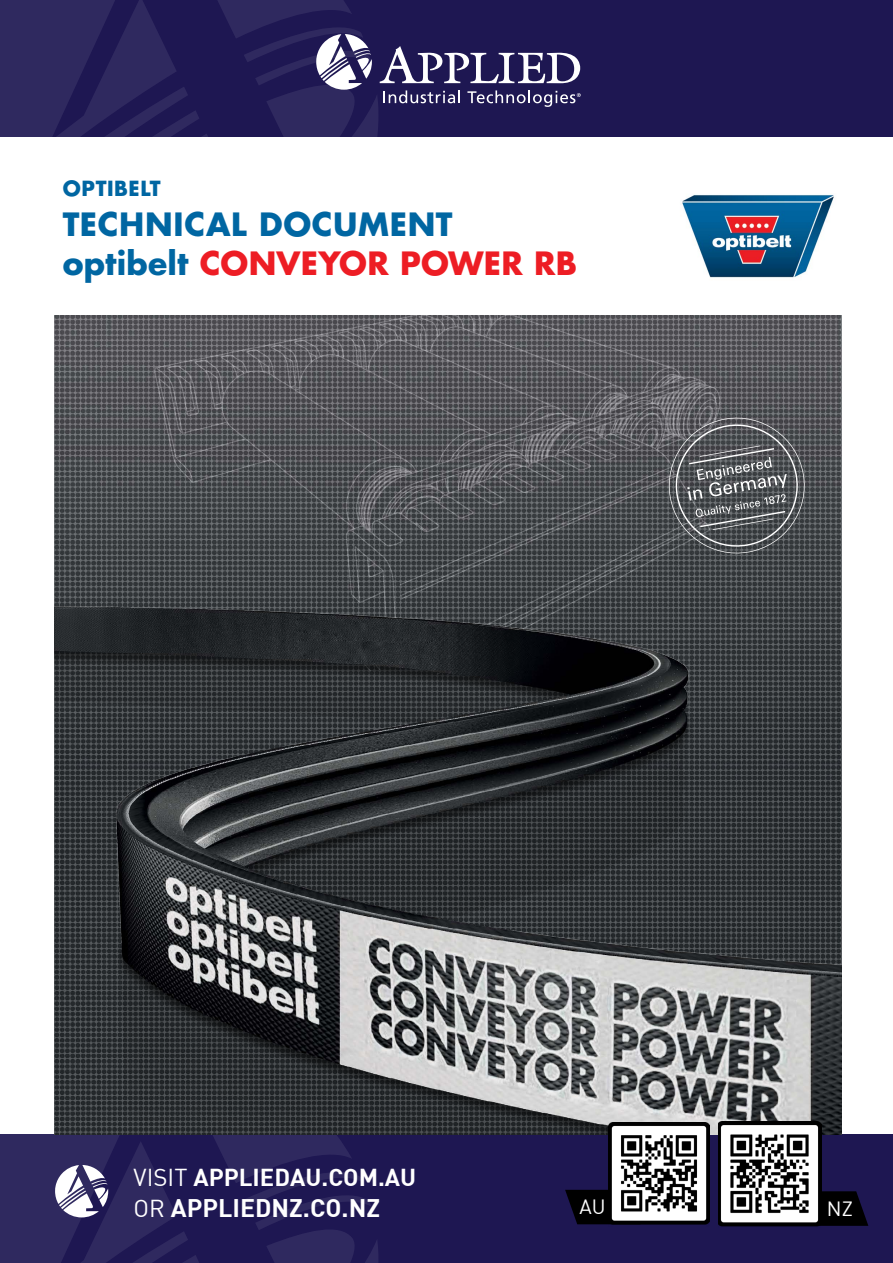
<style>
.page{position:relative;width:893px;height:1263px;background:#fff}
.page>*{position:absolute;margin:0;border:0;box-sizing:border-box;transform-origin:0 0}
.t1{font:700 31.35px/39.3px "Futura Com";letter-spacing:.01em;color:#0066a2}
.t2{font:24.9px "DIN Bold";color:#fff}
.t3{font:24px "DIN Bold";color:#fff}
.t4{font:700 20.4px "Futura Com";letter-spacing:.03em;color:#0066a2}
.t5{font:20.25px "DIN";color:#fff}
.s1{color:#ed1d24}
.s2{font-family:"DIN"}
.s3{font-family:"DIN";font-size:24px}
</style>
<div class="page">
<div style="left:0;top:1134px;width:893px;height:129px;background:#1e1752"></div>
<svg style="left:0;top:1134px;width:378px;height:129px"></svg>
<img style="left:54px;top:315px;width:787px;height:269px">
<img style="left:54px;top:584px;width:787px;height:550px">
<svg style="left:669px;top:418px;width:136px;height:135px"></svg>
<div style="left:0;top:0;width:893px;height:136px;background:#1e1752"></div>
<svg style="left:0;top:0;width:581px;height:136px"></svg>
<img style="left:682px;top:194px;width:152px;height:84px">
<svg style="left:821px;top:1191px;width:47px;height:35px"></svg>
<svg style="left:565px;top:1190px;width:43px;height:34px"></svg>
<img style="left:608px;top:1123px;width:101px;height:102px">
<img style="left:718px;top:1122px;width:103px;height:105px">
<p class="t4" style="left:63px;top:173px;width:100px">OPTIBELT</p>
<p class="t1" style="left:63px;top:203px;width:516px">TECHNICAL DOCUMENT optibelt <span class="s1">CONVEYOR POWER RB</span></p>
<p class="t3" style="left:134px;top:1162px;width:284px"><span class="s2">VISIT</span> APPLIEDAU.COM.AU</p>
<p class="t2" style="left:134px;top:1191px;width:248px"><span class="s3">OR</span> APPLIEDNZ.CO.NZ</p>
<p class="t5" style="left:579px;top:1194px;width:28px">AU</p>
<p class="t5" style="left:827px;top:1196px;width:28px">NZ</p>
</div>
